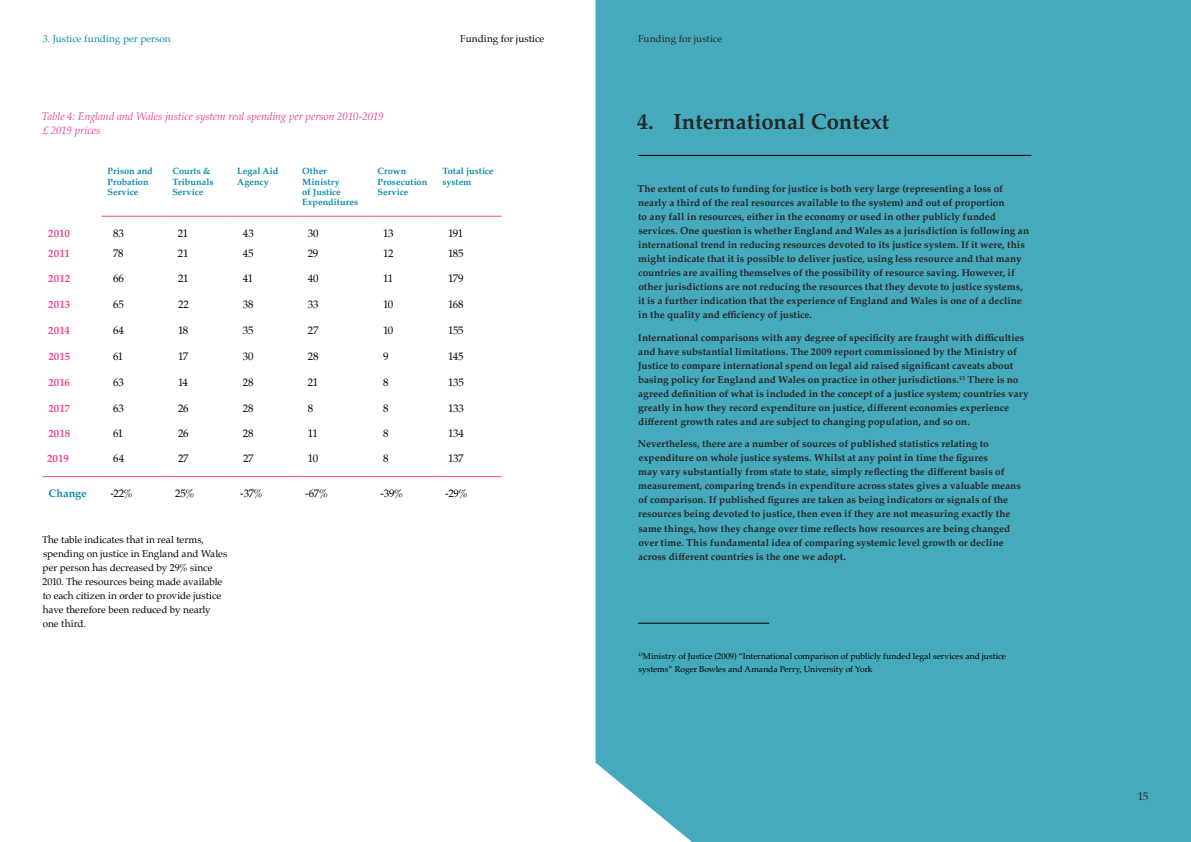
<style>
.page{position:relative;width:1191px;height:842px;background:#fff}
.page>*{position:absolute;margin:0;border:0;box-sizing:border-box;transform-origin:0 0}
.t1{font:700 22px "Palatino";color:#262626}
.t2{font:italic 11px/14px "Palatino";letter-spacing:-.01em;color:#e84893}
.t3{font:11px "Palatino";color:#262626}
.t4{font:10.9px "Palatino";letter-spacing:-.025em;color:#000}
.t5{font:700 10.9px "Palatino";color:#e84893}
.t6{font:700 10.9px "Palatino";color:#098da8}
.t7{font:700 10px/14px "Palatino";color:#262626}
.t8{font:10px/14px "Palatino";letter-spacing:-.005em;color:#000}
.t9{font:10px "Palatino";letter-spacing:.005em;color:#098da8}
.t10{font:10px "Palatino";color:#262626}
.t11{font:700 9.1px/10.1px "Palatino";letter-spacing:.005em;color:#098da8}
.t12{font:8.5px/12.5px "Palatino";color:#000}
</style>
<div class="page">
<div style="left:595px;top:0;width:596px;height:842px;background:#46aabd"></div>
<hr style="left:43px;top:476px;width:59px;height:1px;background:#e84893">
<hr style="left:102px;top:476px;width:65px;height:1px;background:#e84893">
<hr style="left:167px;top:476px;width:64px;height:1px;background:#e84893">
<hr style="left:231px;top:476px;width:65px;height:1px;background:#e84893">
<hr style="left:296px;top:476px;width:76px;height:1px;background:#e84893">
<hr style="left:372px;top:476px;width:64px;height:1px;background:#e84893">
<hr style="left:436px;top:476px;width:65px;height:1px;background:#e84893">
<hr style="left:102px;top:216px;width:65px;height:1px;background:#e84893">
<hr style="left:167px;top:216px;width:64px;height:1px;background:#e84893">
<hr style="left:231px;top:216px;width:65px;height:1px;background:#e84893">
<hr style="left:296px;top:216px;width:76px;height:1px;background:#e84893">
<hr style="left:372px;top:216px;width:64px;height:1px;background:#e84893">
<hr style="left:436px;top:216px;width:65px;height:1px;background:#e84893">
<hr style="left:638px;top:155px;width:393px;height:1px;background:#000">
<hr style="left:638px;top:623px;width:131px;height:1px;background:#000">
<p class="t9" style="left:43px;top:30px;width:129px">3. Justice funding per person</p>
<p class="t8" style="left:460px;top:31px;width:85px">Funding for justice</p>
<p class="t2" style="left:42px;top:109px;width:343px">Table 4: England and Wales justice system real spending per person 2010-2019 £ 2019 prices</p>
<p class="t11" style="left:107px;top:166px;width:47px">Prison and<br>Probation<br>Service</p>
<p class="t11" style="left:172px;top:166px;width:43px">Courts &amp;<br>Tribunals<br>Service</p>
<p class="t11" style="left:237px;top:166px;width:43px">Legal Aid<br>Agency</p>
<p class="t11" style="left:302px;top:166px;width:58px">Other<br>Ministry<br>of Justice<br>Expenditures</p>
<p class="t11" style="left:377px;top:166px;width:51px">Crown<br>Prosecution<br>Service</p>
<p class="t11" style="left:442px;top:166px;width:53px">Total justice system</p>
<p class="t5" style="left:48px;top:223px;width:23px">2010</p>
<p class="t4" style="left:113px;top:224px;width:12px">83</p>
<p class="t4" style="left:178px;top:224px;width:12px">21</p>
<p class="t4" style="left:243px;top:224px;width:12px">43</p>
<p class="t4" style="left:308px;top:224px;width:12px">30</p>
<p class="t4" style="left:383px;top:224px;width:12px">13</p>
<p class="t4" style="left:448px;top:224px;width:17px">191</p>
<p class="t5" style="left:48px;top:244px;width:23px">2011</p>
<p class="t4" style="left:113px;top:244px;width:12px">78</p>
<p class="t4" style="left:178px;top:244px;width:12px">21</p>
<p class="t4" style="left:243px;top:244px;width:12px">45</p>
<p class="t4" style="left:308px;top:244px;width:12px">29</p>
<p class="t4" style="left:383px;top:244px;width:12px">12</p>
<p class="t4" style="left:448px;top:244px;width:17px">185</p>
<p class="t5" style="left:48px;top:269px;width:24px">2012</p>
<p class="t4" style="left:113px;top:270px;width:12px">66</p>
<p class="t4" style="left:178px;top:270px;width:12px">21</p>
<p class="t4" style="left:243px;top:270px;width:12px">41</p>
<p class="t4" style="left:308px;top:270px;width:12px">40</p>
<p class="t4" style="left:383px;top:270px;width:12px">11</p>
<p class="t4" style="left:448px;top:270px;width:17px">179</p>
<p class="t5" style="left:48px;top:295px;width:24px">2013</p>
<p class="t4" style="left:113px;top:295px;width:12px">65</p>
<p class="t4" style="left:178px;top:295px;width:12px">22</p>
<p class="t4" style="left:243px;top:295px;width:12px">38</p>
<p class="t4" style="left:308px;top:295px;width:12px">33</p>
<p class="t4" style="left:383px;top:295px;width:12px">10</p>
<p class="t4" style="left:448px;top:295px;width:17px">168</p>
<p class="t5" style="left:48px;top:321px;width:23px">2014</p>
<p class="t4" style="left:113px;top:321px;width:12px">64</p>
<p class="t4" style="left:178px;top:321px;width:12px">18</p>
<p class="t4" style="left:243px;top:321px;width:12px">35</p>
<p class="t4" style="left:308px;top:321px;width:12px">27</p>
<p class="t4" style="left:383px;top:321px;width:12px">10</p>
<p class="t4" style="left:448px;top:321px;width:17px">155</p>
<p class="t5" style="left:48px;top:347px;width:23px">2015</p>
<p class="t4" style="left:113px;top:347px;width:12px">61</p>
<p class="t4" style="left:178px;top:347px;width:12px">17</p>
<p class="t4" style="left:243px;top:347px;width:12px">30</p>
<p class="t4" style="left:308px;top:347px;width:12px">28</p>
<p class="t4" style="left:383px;top:347px;width:7px">9</p>
<p class="t4" style="left:448px;top:347px;width:17px">145</p>
<p class="t5" style="left:48px;top:373px;width:23px">2016</p>
<p class="t4" style="left:113px;top:373px;width:12px">63</p>
<p class="t4" style="left:178px;top:373px;width:12px">14</p>
<p class="t4" style="left:243px;top:373px;width:12px">28</p>
<p class="t4" style="left:308px;top:373px;width:12px">21</p>
<p class="t4" style="left:383px;top:373px;width:7px">8</p>
<p class="t4" style="left:448px;top:373px;width:17px">135</p>
<p class="t5" style="left:48px;top:398px;width:23px">2017</p>
<p class="t4" style="left:113px;top:399px;width:12px">63</p>
<p class="t4" style="left:178px;top:399px;width:12px">26</p>
<p class="t4" style="left:243px;top:399px;width:12px">28</p>
<p class="t4" style="left:308px;top:399px;width:7px">8</p>
<p class="t4" style="left:383px;top:399px;width:7px">8</p>
<p class="t4" style="left:448px;top:399px;width:17px">133</p>
<p class="t5" style="left:48px;top:424px;width:23px">2018</p>
<p class="t4" style="left:113px;top:425px;width:12px">61</p>
<p class="t4" style="left:178px;top:425px;width:12px">26</p>
<p class="t4" style="left:243px;top:425px;width:12px">28</p>
<p class="t4" style="left:308px;top:425px;width:12px">11</p>
<p class="t4" style="left:383px;top:425px;width:7px">8</p>
<p class="t4" style="left:448px;top:425px;width:17px">134</p>
<p class="t5" style="left:47px;top:449px;width:23px">2019</p>
<p class="t4" style="left:113px;top:449px;width:12px">64</p>
<p class="t4" style="left:178px;top:449px;width:12px">27</p>
<p class="t4" style="left:243px;top:449px;width:12px">27</p>
<p class="t4" style="left:308px;top:449px;width:12px">10</p>
<p class="t4" style="left:383px;top:449px;width:7px">8</p>
<p class="t4" style="left:448px;top:449px;width:17px">137</p>
<p class="t6" style="left:48px;top:484px;width:40px">Change</p>
<p class="t4" style="left:110px;top:484px;width:24px">-22%</p>
<p class="t4" style="left:175px;top:484px;width:21px">25%</p>
<p class="t4" style="left:240px;top:484px;width:24px">-37%</p>
<p class="t4" style="left:305px;top:484px;width:25px">-67%</p>
<p class="t4" style="left:380px;top:484px;width:25px">-39%</p>
<p class="t4" style="left:445px;top:484px;width:24px">-29%</p>
<p class="t8" style="left:42px;top:532px;width:187px">The table indicates that in real terms, spending on justice in England and Wales per person has decreased by 29% since 2010. The resources being made available to each citizen in order to provide justice have therefore been reduced by nearly one third.</p>
<p class="t10" style="left:638px;top:30px;width:85px">Funding for justice</p>
<h1 class="t1" style="left:637px;top:102px;width:253px">4. International Context</h1>
<p class="t7" style="left:637px;top:182px;width:393px">The extent of cuts to funding for justice is both very large (representing a loss of nearly a third of the real resources available to the system) and out of proportion<br>to any fall in resources, either in the economy or used in other publicly funded services. One question is whether England and Wales as a jurisdiction is following an international trend in reducing resources devoted to its justice system. If it were, this might indicate that it is possible to deliver justice, using less resource and that many countries are availing themselves of the possibility of resource saving. However, if other jurisdictions are not reducing the resources that they devote to justice systems, it is a further indication that the experience of England and Wales is one of a decline in the quality and efficiency of justice.</p>
<p class="t7" style="left:638px;top:330px;width:392px">International comparisons with any degree of specificity are fraught with difficulties and have substantial limitations. The 2009 report commissioned by the Ministry of Justice to compare international spend on legal aid raised significant caveats about basing policy for England and Wales on practice in other jurisdictions.<sup>13</sup> There is no agreed definition of what is included in the concept of a justice system; countries vary greatly in how they record expenditure on justice, different economies experience different growth rates and are subject to changing population, and so on.</p>
<p class="t7" style="left:638px;top:437px;width:384px">Nevertheless, there are a number of sources of published statistics relating to expenditure on whole justice systems. Whilst at any point in time the figures<br>may vary substantially from state to state, simply reflecting the different basis of measurement, comparing trends in expenditure across states gives a valuable means of comparison. If published figures are taken as being indicators or signals of the resources being devoted to justice, then even if they are not measuring exactly the same things, how they change over time reflects how resources are being changed over time. This fundamental idea of comparing systemic level growth or decline across different countries is the one we adopt.</p>
<p class="t12" style="left:638px;top:650px;width:369px"><sup>13</sup>Ministry of Justice (2009) “International comparison of publicly funded legal services and justice systems” Roger Bowles and Amanda Perry, University of York</p>
<p class="t3" style="left:1137px;top:787px;width:12px">15</p>
</div>
